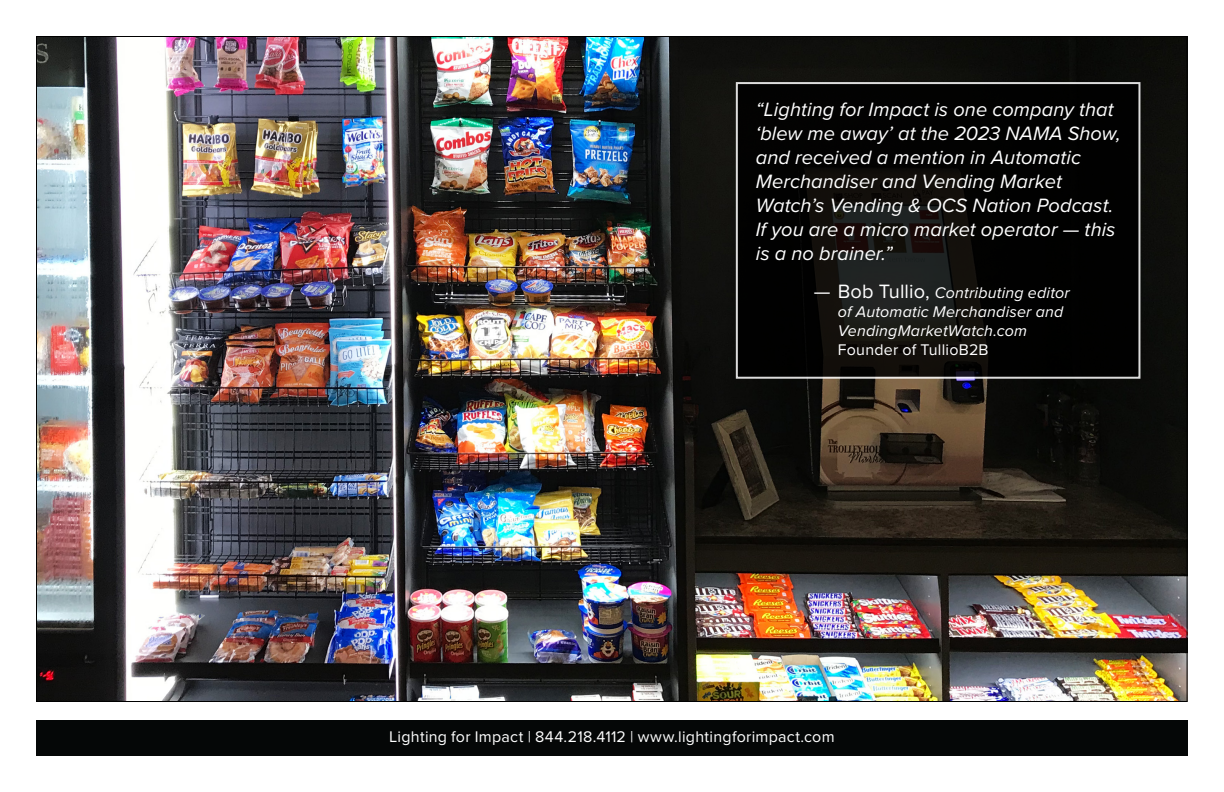
<style>
.page{position:relative;width:1224px;height:792px;background:#fff}
.page>*{position:absolute;margin:0;border:0;box-sizing:border-box;transform-origin:0 0}
.Body_text__paragraph{font:italic 20px/24px "Proxima Nova";letter-spacing:.005em;color:#fff}
.Body_text__paragraph-2{font:italic 16px/19.2px "Proxima Nova";letter-spacing:.01em;color:#fff}
.t1{font:16px "Proxima Nova";letter-spacing:.015em;color:#fff}
.s1{font-style:normal;font-size:20px}
.s2{font-style:normal}
</style>
<div class="page">
<div style="left:36px;top:720px;width:1152px;height:36px;background:#050707"></div>
<img style="left:38px;top:38px;width:1148px;height:662px">
<svg style="left:736px;top:82px;width:404px;height:297px;fill:#020201"></svg>
<p class="Body_text__paragraph" style="left:756px;top:96px;width:366px">“Lighting for Impact is one company that ‘blew me away’ at the 2023 NAMA Show, and received a mention in Automatic Merchandiser and Vending Market Watch’s Vending &amp; OCS Nation Podcast.<br>If you are a micro market operator — this is a no brainer.”</p>
<p class="Body_text__paragraph-2" style="left:838px;top:282px;width:234px;text-indent:-24px"><span class="s1">— Bob Tullio,</span> Contributing editor of Automatic Merchandiser and<br>VendingMarketWatch.com<br><span class="s2">Founder of TullioB2B</span></p>
<p class="t1" style="left:389px;top:725px;width:447px">Lighting for Impact | 844.218.4112 | www.lightingforimpact.com</p>
</div>
